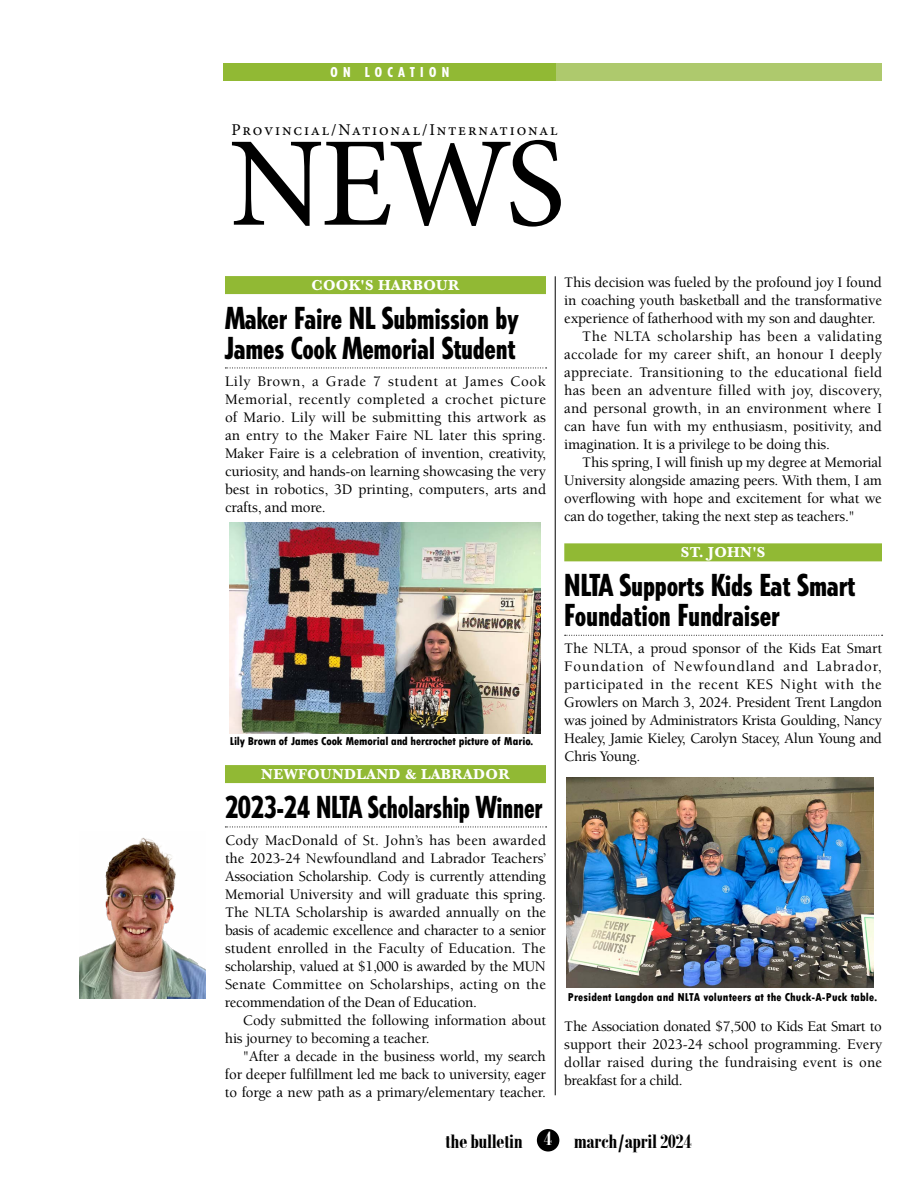
<style>
.page{position:relative;width:918px;height:1188px;background:#fff}
.page>*{position:absolute;margin:0;border:0;box-sizing:border-box;transform-origin:0 0}
.t1{font:127.5px "Minion Pro";color:#000}
.t2{font:800 condensed 30px/30px "Tempo Std";letter-spacing:-.01em;color:#000}
.t3{font:800 condensed 30px "Tempo Std";letter-spacing:-.01em;color:#000;scale:.92 1}
.t4{font:700 21px "Bodoni MT Condensed";letter-spacing:-.015em;color:#000}
.t5{font:16.5px "Minion Pro";letter-spacing:.11em;color:#000}
.t6{font:500 15px/18px "Berkeley Std";letter-spacing:-.015em;color:#000;text-align:justify}
.t7{font:500 15px "Berkeley Std";letter-spacing:.015em;color:#000}
.t8{font:500 15px "Berkeley Std";letter-spacing:.01em;color:#000}
.t9{font:700 15px "Baskerville";letter-spacing:.025em;color:#fff}
.t10{font:500 15px "Berkeley Std";letter-spacing:.005em;color:#000}
.t11{font:500 15px "Berkeley Std";letter-spacing:.03em;color:#000}
.t12{font:800 condensed 13.5px "Tempo Std";letter-spacing:.4em;color:#fff}
.t13{font:800 condensed 12px "Tw Cen";letter-spacing:-.01em;color:#000}
.t14{font:800 condensed 12px "Tw Cen";letter-spacing:.01em;color:#000}
.s1{color:#fff}
</style>
<div class="page">
<div style="left:537px;top:1129px;width:22px;height:23px;background:#000;border-radius:50%"></div>
<div style="left:556px;top:63px;width:326px;height:18px;background:#aec96d"></div>
<div style="left:224px;top:63px;width:332px;height:18px;background:#91b934"></div>
<div style="left:225px;top:276px;width:321px;height:18px;background:#91b934"></div>
<svg style="left:225px;top:368px;width:322px;height:1px"></svg>
<div style="left:225px;top:765px;width:321px;height:18px;background:#91b934"></div>
<svg style="left:225px;top:827px;width:322px;height:1px"></svg>
<hr style="left:555px;top:276px;width:1px;height:819px;background:#000">
<div style="left:564px;top:543px;width:318px;height:18px;background:#91b934"></div>
<svg style="left:565px;top:635px;width:318px;height:1px"></svg>
<img style="left:79px;top:837px;width:126px;height:161px">
<img style="left:566px;top:778px;width:308px;height:210px">
<img style="left:230px;top:523px;width:310px;height:210px">
<p class="t12" style="left:331px;top:64px;width:120px">ON LOCATION</p>
<p class="t5" style="left:231px;top:119px;width:328px">Provincial/National/International</p>
<h1 class="t1" style="left:229px;top:99px;width:338px">NEWS</h1>
<p class="t9" style="left:311px;top:274px;width:149px">COOK'S HARBOUR</p>
<h2 class="t2" style="left:225px;top:302px;width:295px">Maker Faire NL Submission by<br>James Cook Memorial Student</h2>
<p class="t6" style="left:225px;top:372px;width:323px">Lily Brown, a Grade 7 student at James Cook Memorial, recently completed a crochet picture of Mario. Lily will be submitting this artwork as an entry to the Maker Faire NL later this spring.<br>Maker Faire is a celebration of invention, creativity, curiosity, and hands-on learning showcasing the very best in robotics, 3D printing, computers, arts and crafts, and more.</p>
<p class="t13" style="left:230px;top:734px;width:305px">Lily Brown of James Cook Memorial and hercrochet picture of Mario.</p>
<p class="t9" style="left:261px;top:763px;width:250px">NEWFOUNDLAND &amp; LABRADOR</p>
<h2 class="t3" style="left:225px;top:788px;width:347px">2023-24 NLTA Scholarship Winner</h2>
<p class="t6" style="left:225px;top:831px;width:323px">Cody MacDonald of St. John’s has been awarded the 2023-24 Newfoundland and Labrador Teachers’ Association Scholarship. Cody is currently attending Memorial University and will graduate this spring.<br>The NLTA Scholarship is awarded annually on the basis of academic excellence and character to a senior student enrolled in the Faculty of Education. The scholarship, valued at $1,000 is awarded by the MUN Senate Committee on Scholarships, acting on the recommendation of the Dean of Education.</p>
<p class="t6" style="left:225px;top:1011px;width:323px;text-indent:18px">Cody submitted the following information about his journey to becoming a teacher.</p>
<p class="t6" style="left:225px;top:1047px;width:322px;text-indent:18px">"After a decade in the business world, my search for deeper fulfillment led me back to university, eager to forge a new path as a primary/elementary teacher.</p>
<p class="t6" style="left:564px;top:273px;width:319px">This decision was fueled by the profound joy I found</p>
<p class="t6" style="left:564px;top:291px;width:319px">in coaching youth basketball and the transformative</p>
<p class="t6" style="left:564px;top:309px;width:313px">experience of fatherhood with my son and daughter.</p>
<p class="t11" style="left:582px;top:328px;width:301px">The NLTA scholarship has been a validating</p>
<p class="t8" style="left:564px;top:346px;width:319px">accolade for my career shift, an honour I deeply</p>
<p class="t7" style="left:564px;top:364px;width:319px">appreciate. Transitioning to the educational field</p>
<p class="t7" style="left:564px;top:382px;width:319px">has been an adventure filled with joy, discovery,</p>
<p class="t8" style="left:564px;top:400px;width:319px">and personal growth, in an environment where I</p>
<p class="t10" style="left:564px;top:418px;width:319px">can have fun with my enthusiasm, positivity, and</p>
<p class="t6" style="left:564px;top:435px;width:267px">imagination. It is a privilege to be doing this.</p>
<p class="t6" style="left:582px;top:453px;width:301px">This spring, I will finish up my degree at Memorial</p>
<p class="t6" style="left:564px;top:471px;width:319px">University alongside amazing peers. With them, I am</p>
<p class="t6" style="left:564px;top:489px;width:319px">overflowing with hope and excitement for what we</p>
<p class="t6" style="left:564px;top:507px;width:292px">can do together, taking the next step as teachers."</p>
<p class="t9" style="left:681px;top:542px;width:86px">ST. JOHN'S</p>
<h2 class="t2" style="left:564px;top:570px;width:293px">NLTA Supports Kids Eat Smart<br>Foundation Fundraiser</h2>
<p class="t6" style="left:564px;top:639px;width:319px">The NLTA, a proud sponsor of the Kids Eat Smart Foundation of Newfoundland and Labrador, participated in the recent KES Night with the Growlers on March 3, 2024. President Trent Langdon was joined by Administrators Krista Goulding, Nancy Healey, Jamie Kieley, Carolyn Stacey, Alun Young and Chris Young.</p>
<p class="t14" style="left:568px;top:990px;width:311px">President Langdon and NLTA volunteers at the Chuck-A-Puck table.</p>
<p class="t6" style="left:564px;top:1017px;width:319px">The Association donated $7,500 to Kids Eat Smart to support their 2023-24 school programming. Every dollar raised during the fundraising event is one breakfast for a child.</p>
<h3 class="t4" style="left:445px;top:1128px;width:248px">the bulletin <span class="s1">4</span> march/april 2024</h3>
</div>
